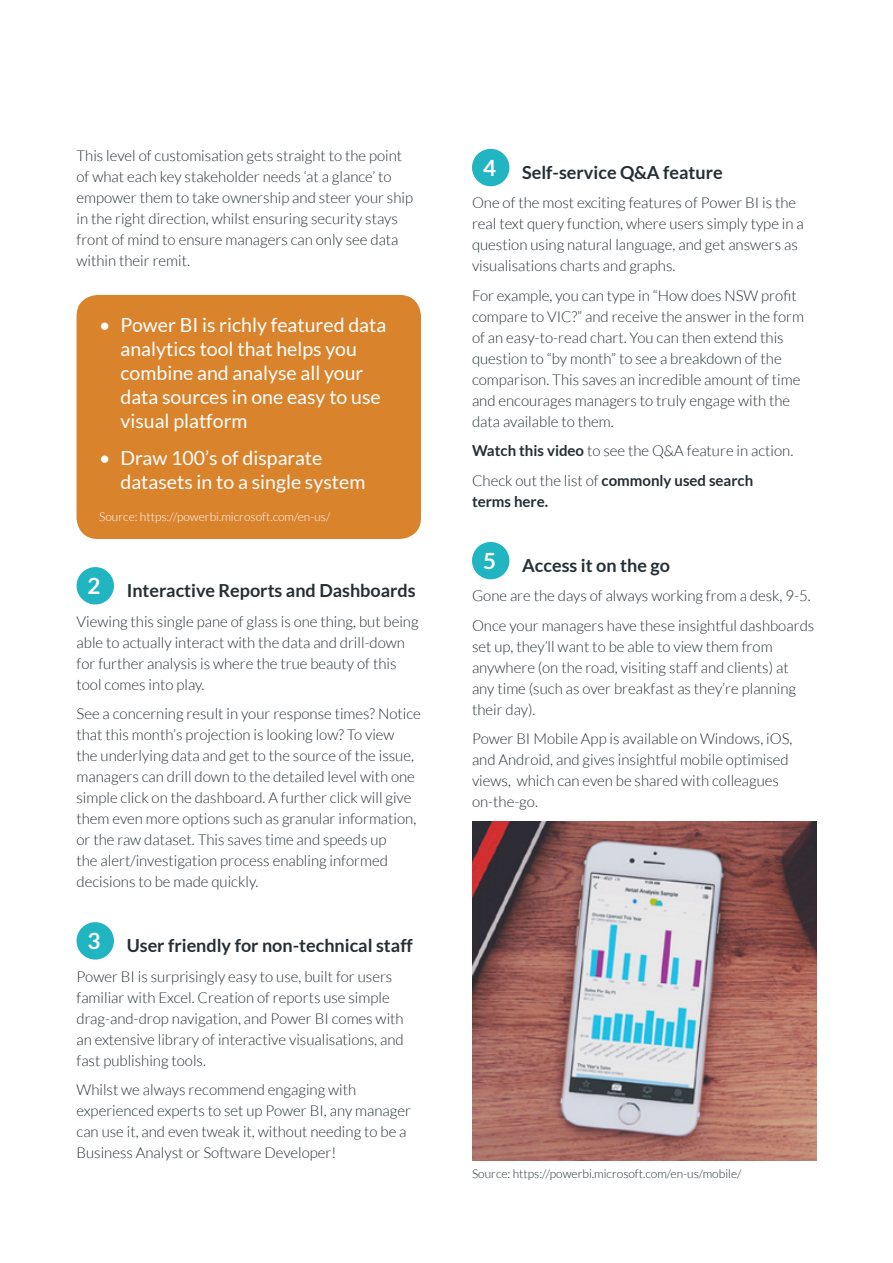
<style>
.page{position:relative;width:893px;height:1263px;background:#fff}
.page>*{position:absolute;margin:0;border:0;box-sizing:border-box;transform-origin:0 0}
.t1{font:19.5px/24px "Lato";color:#fff}
.t2{font:700 18px "Lato";color:#242e34}
.t3{font:300 15px/21px "Lato";color:#242e34}
.t4{font:700 15px "Lato";color:#242e34}
.t5{font:300 12px "Lato";color:#242e34}
.t6{font:300 12px "Lato";color:#fff}
.s1{font-size:22.35px;color:#fff}
.s2{font-weight:700}
</style>
<div class="page">
<div style="left:77px;top:295px;width:344px;height:244px;background:#da832d;border-radius:21px"></div>
<div style="left:77px;top:567px;width:37px;height:37px;background:#21b4c1;border-radius:50%"></div>
<div style="left:77px;top:922px;width:37px;height:37px;background:#21b4c1;border-radius:50%"></div>
<div style="left:472px;top:149px;width:37px;height:37px;background:#21b4c1;border-radius:50%"></div>
<div style="left:472px;top:542px;width:37px;height:37px;background:#21b4c1;border-radius:50%"></div>
<img style="left:472px;top:822px;width:344px;height:339px">
<p class="t3" style="left:77px;top:145px;width:338px">This level of customisation gets straight to the point of what each key stakeholder needs ‘at a glance’ to empower them to take ownership and steer your ship in the right direction, whilst ensuring security stays front of mind to ensure managers can only see data within their remit.</p>
<h1 class="t1" style="left:120px;top:313px;width:267px;text-indent:-21px">• Power BI is richly featured data analytics tool that helps you combine and analyse all your data sources in one easy to use visual platform</h1>
<h1 class="t1" style="left:120px;top:445px;width:246px;text-indent:-21px">• Draw 100’s of disparate datasets in to a single system</h1>
<p class="t6" style="left:99px;top:510px;width:233px">Source: https://powerbi.microsoft.com/en-us/</p>
<p class="t2" style="left:88px;top:580px;width:330px"><span class="s1">2</span> Interactive Reports and Dashboards</p>
<p class="t3" style="left:77px;top:611px;width:344px">Viewing this single pane of glass is one thing, but being able to actually interact with the data and drill-down for further analysis is where the true beauty of this tool comes into play.</p>
<p class="t3" style="left:77px;top:703px;width:346px">See a concerning result in your response times? Notice that this month’s projection is looking low? To view<br>the underlying data and get to the source of the issue, managers can drill down to the detailed level with one simple click on the dashboard. A further click will give them even more options such as granular information, or the raw dataset. This saves time and speeds up<br>the alert/investigation process enabling informed decisions to be made quickly.</p>
<p class="t2" style="left:88px;top:935px;width:327px"><span class="s1">3</span> User friendly for non-technical staff</p>
<p class="t3" style="left:77px;top:966px;width:329px">Power BI is surprisingly easy to use, built for users familiar with Excel. Creation of reports use simple drag-and-drop navigation, and Power BI comes with an extensive library of interactive visualisations, and fast publishing tools.</p>
<p class="t3" style="left:77px;top:1079px;width:336px">Whilst we always recommend engaging with experienced experts to set up Power BI, any manager can use it, and even tweak it, without needing to be a Business Analyst or Software Developer!</p>
<p class="t2" style="left:483px;top:162px;width:241px"><span class="s1">4</span> Self-service Q&amp;A feature</p>
<p class="t3" style="left:472px;top:192px;width:333px">One of the most exciting features of Power BI is the real text query function, where users simply type in a question using natural language, and get answers as visualisations charts and graphs.</p>
<p class="t3" style="left:472px;top:285px;width:333px">For example, you can type in “How does NSW profit compare to VIC?” and receive the answer in the form of an easy-to-read chart. You can then extend this question to “by month” to see a breakdown of the comparison. This saves an incredible amount of time and encourages managers to truly engage with the data available to them.</p>
<p class="t3" style="left:472px;top:436px;width:323px;line-height:29.5px"><span class="s2">Watch this video</span> to see the Q&amp;A feature in action.<br>Check out the list of <span class="s2">commonly used search</span></p>
<p class="t4" style="left:472px;top:493px;width:78px">terms here.</p>
<p class="t2" style="left:483px;top:555px;width:189px"><span class="s1">5</span> Access it on the go</p>
<p class="t3" style="left:472px;top:581px;width:344px;line-height:29.5px">Gone are the days of always working from a desk, 9-5.<br>Once your managers have these insightful dashboards</p>
<p class="t3" style="left:472px;top:636px;width:326px">set up, they’ll want to be able to view them from anywhere (on the road, visiting staff and clients) at any time (such as over breakfast as they’re planning their day).</p>
<p class="t3" style="left:472px;top:728px;width:322px">Power BI Mobile App is available on Windows, iOS, and Android, and gives insightful mobile optimised views, which can even be shared with colleagues on-the-go.</p>
<p class="t5" style="left:472px;top:1168px;width:271px">Source: https://powerbi.microsoft.com/en-us/mobile/</p>
</div>
